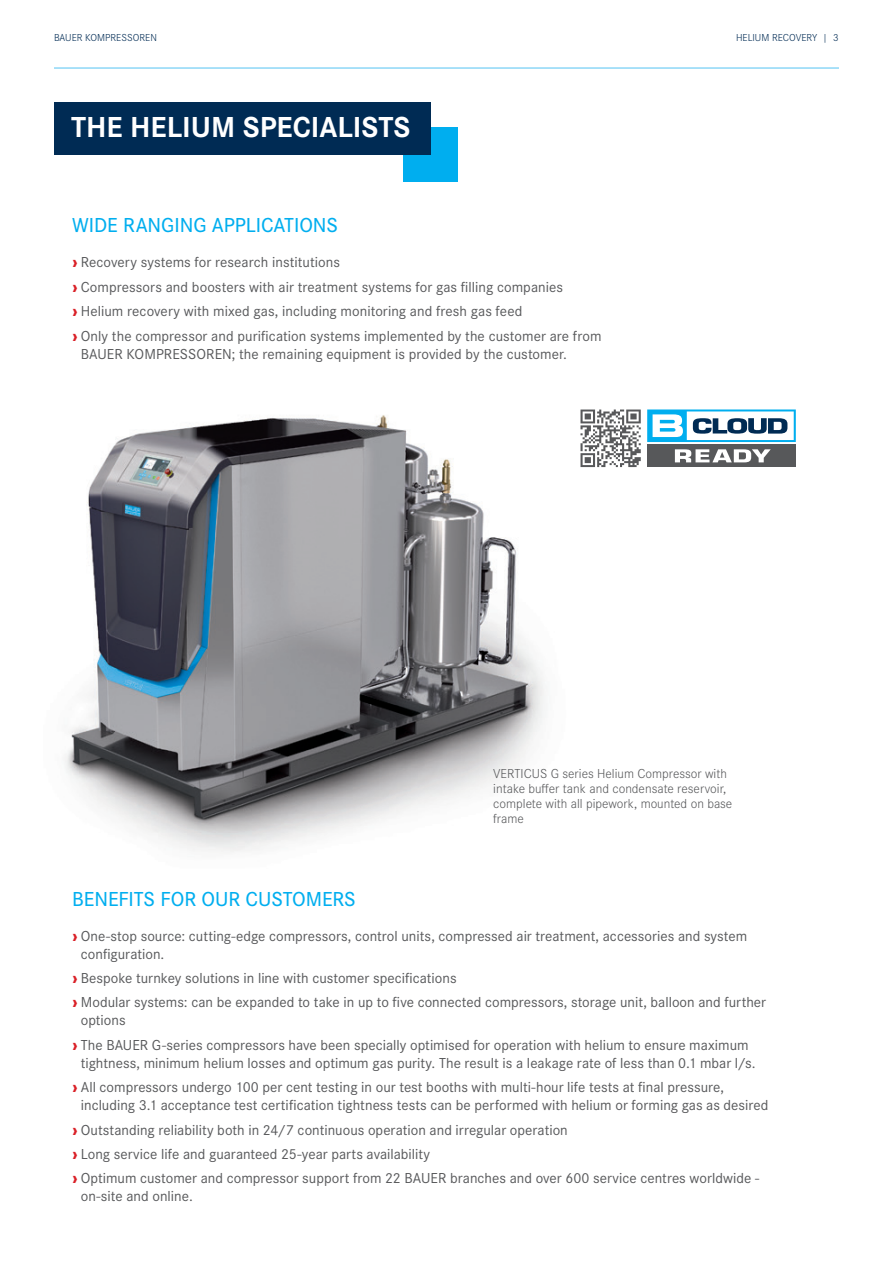
<style>
.page{position:relative;width:893px;height:1263px;background:#fff}
.page>*{position:absolute;margin:0;border:0;box-sizing:border-box;transform-origin:0 0}
.Head_Folgeseiten{font:700 30px "Corporate S";color:#fff}
.Headline_Cyan__4mm{font:500 21px "Corporate S";letter-spacing:-.005em;color:#00aeef}
.t1{font:15px/18px "Corporate S";color:#57585a}
.Bildunterschrift{font:300 13.5px/15px "Corporate S";color:#57585a}
.Kopfzeile_Pagina{font:300 10.5px "Corporate S";color:#002b54}
.s1{font-weight:800;color:#da2128}
</style>
<div class="page">
<img style="left:65px;top:415px;width:480px;height:437px">
<div style="left:403px;top:127px;width:55px;height:55px;background:#00aeef"></div>
<div style="left:54px;top:102px;width:377px;height:52px;background:#002b54"></div>
<hr style="left:54px;top:67px;width:785px;height:2px;background:#8dd7f7">
<div style="left:647px;top:445px;width:149px;height:22px;background:#57585a"></div>
<svg style="left:647px;top:409px;width:149px;height:33px"></svg>
<svg style="left:580px;top:409px;width:61px;height:58px"></svg>
<svg style="left:675px;top:449px;width:96px;height:13px"></svg>
<p class="Kopfzeile_Pagina" style="left:54px;top:30px;width:104px">BAUER KOMPRESSOREN</p>
<p class="Kopfzeile_Pagina" style="left:736px;top:30px;width:104px">HELIUM RECOVERY | 3</p>
<p class="Head_Folgeseiten" style="left:71px;top:103px;width:341px">THE HELIUM SPECIALISTS</p>
<p class="Headline_Cyan__4mm" style="left:72px;top:210px;width:267px">WIDE RANGING APPLICATIONS</p>
<p class="t1" style="left:72px;top:252px;width:269px"><span class="s1">›</span> Recovery systems for research institutions</p>
<p class="t1" style="left:72px;top:277px;width:492px"><span class="s1">›</span> Compressors and boosters with air treatment systems for gas filling companies</p>
<p class="t1" style="left:72px;top:301px;width:452px"><span class="s1">›</span> Helium recovery with mixed gas, including monitoring and fresh gas feed</p>
<p class="t1" style="left:81px;top:326px;width:522px;text-indent:-9px"><span class="s1">›</span> Only the compressor and purification systems implemented by the customer are from<br>BAUER KOMPRESSOREN; the remaining equipment is provided by the customer.</p>
<p class="Bildunterschrift" style="left:493px;top:765px;width:241px">VERTICUS G series Helium Compressor with intake buffer tank and condensate reservoir, complete with all pipework, mounted on base frame</p>
<p class="Headline_Cyan__4mm" style="left:72px;top:883px;width:285px">BENEFITS FOR OUR CUSTOMERS</p>
<p class="t1" style="left:81px;top:926px;width:668px;text-indent:-9px"><span class="s1">›</span> One-stop source: cutting-edge compressors, control units, compressed air treatment, accessories and system configuration.</p>
<p class="t1" style="left:72px;top:968px;width:386px"><span class="s1">›</span> Bespoke turnkey solutions in line with customer specifications</p>
<p class="t1" style="left:81px;top:992px;width:687px;text-indent:-9px"><span class="s1">›</span> Modular systems: can be expanded to take in up to five connected compressors, storage unit, balloon and further options</p>
<p class="t1" style="left:72px;top:1035px;width:685px;text-align:center"><span class="s1">›</span> The BAUER G-series compressors have been specially optimised for operation with helium to ensure maximum tightness, minimum helium losses and optimum gas purity. The result is a leakage rate of less than 0.1 mbar l/s.</p>
<p class="t1" style="left:81px;top:1077px;width:689px;text-indent:-9px"><span class="s1">›</span> All compressors undergo 100 per cent testing in our test booths with multi-hour life tests at final pressure, including 3.1 acceptance test certification tightness tests can be performed with helium or forming gas as desired</p>
<p class="t1" style="left:72px;top:1119px;width:497px"><span class="s1">›</span> Outstanding reliability both in 24/7 continuous operation and irregular operation</p>
<p class="t1" style="left:72px;top:1144px;width:359px"><span class="s1">›</span> Long service life and guaranteed 25-year parts availability</p>
<p class="t1" style="left:81px;top:1168px;width:680px;text-indent:-9px"><span class="s1">›</span> Optimum customer and compressor support from 22 BAUER branches and over 600 service centres worldwide - on-site and online.</p>
</div>
